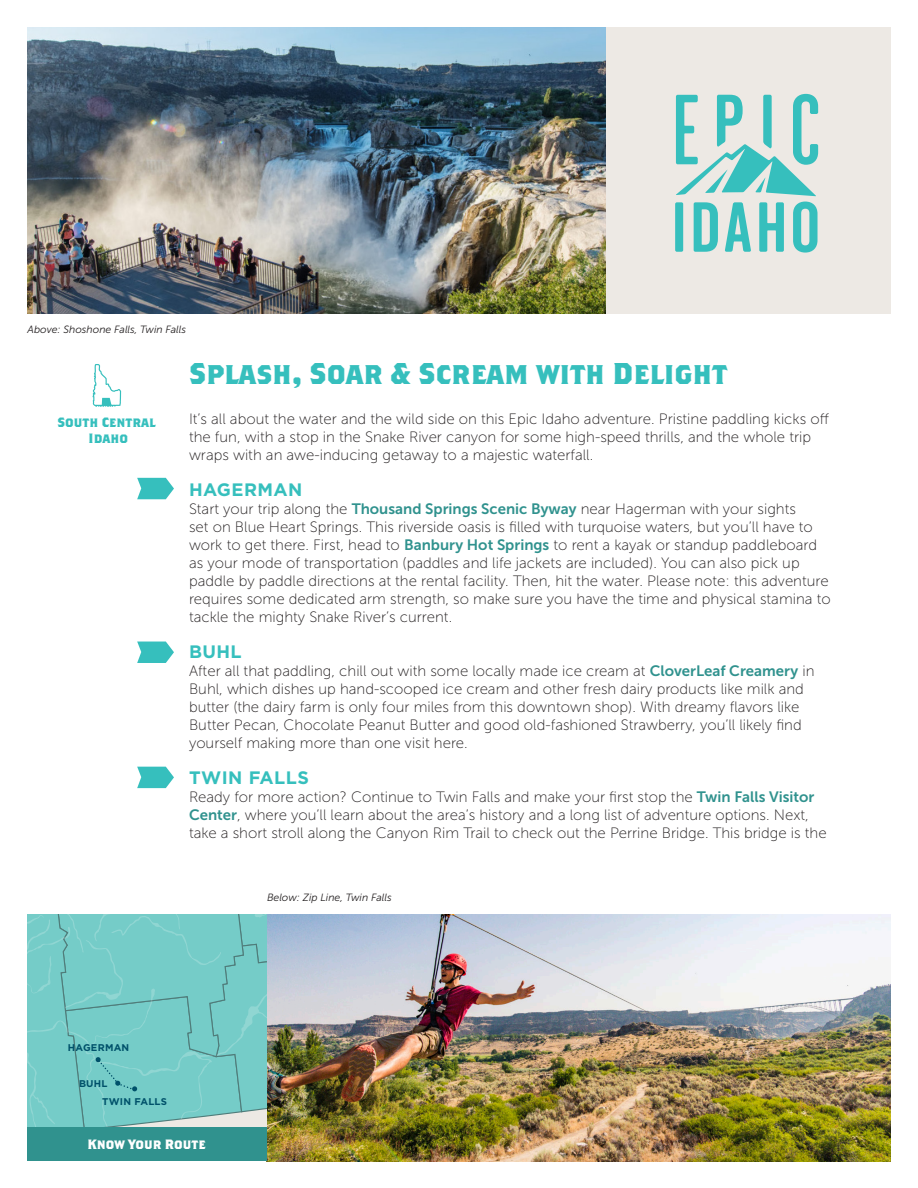
<style>
.page{position:relative;width:918px;height:1188px;background:#fff}
.page>*{position:absolute;margin:0;border:0;box-sizing:border-box;transform-origin:0 0}
.t1{font:700 30px "Brothers";color:#36bfbd}
.t2{font:700 18px "Gotham";letter-spacing:.025em;color:#36bfbd}
.t3{font:15px/18px "Museo Sans 100";color:#231f20}
.t4{font:700 13.5px "Brothers";color:#36bfbd}
.t5{font:700 13.5px "Brothers";color:#fff}
.t6{font:italic 10.5px "Museo Sans 300";color:#231f20}
.t7{font:700 9.75px "Gotham";letter-spacing:.025em;color:#00516a}
.s1{font-family:"Museo Sans 700";color:#30928e}
</style>
<div class="page">
<div style="left:605px;top:27px;width:286px;height:287px;background:#ede9e4"></div>
<img style="left:27px;top:27px;width:578px;height:287px">
<img style="left:266px;top:915px;width:625px;height:246px">
<div style="left:675px;top:202px;width:8px;height:50px;background:#36bfbd;border-radius:2px"></div>
<svg style="left:694px;top:202px;width:24px;height:50px"></svg>
<svg style="left:725px;top:202px;width:26px;height:50px"></svg>
<svg style="left:759px;top:202px;width:25px;height:50px"></svg>
<svg style="left:793px;top:202px;width:25px;height:51px"></svg>
<svg style="left:676px;top:94px;width:142px;height:102px"></svg>
<svg style="left:137px;top:478px;width:37px;height:21px"></svg>
<svg style="left:137px;top:642px;width:37px;height:21px"></svg>
<svg style="left:137px;top:767px;width:37px;height:21px"></svg>
<svg style="left:27px;top:915px;width:239px;height:212px"></svg>
<div style="left:27px;top:1127px;width:239px;height:34px;background:#30928e"></div>
<svg style="left:93px;top:364px;width:28px;height:43px"></svg>
<p class="t6" style="left:28px;top:324px;width:160px">Above: Shoshone Falls, Twin Falls</p>
<p class="t4" style="left:58px;top:414px;width:100px">South Central</p>
<p class="t4" style="left:89px;top:430px;width:41px">Idaho</p>
<p class="t1" style="left:189px;top:355px;width:540px">Splash, Soar &amp; Scream with Delight</p>
<p class="t3" style="left:189px;top:410px;width:641px">It’s all about the water and the wild side on this Epic Idaho adventure. Pristine paddling kicks off the fun, with a stop in the Snake River canyon for some high-speed thrills, and the whole trip wraps with an awe-inducing getaway to a majestic waterfall.</p>
<p class="t2" style="left:189px;top:477px;width:115px">HAGERMAN</p>
<p class="t3" style="left:189px;top:500px;width:643px">Start your trip along the <span class="s1">Thousand Springs Scenic Byway</span> near Hagerman with your sights<br>set on Blue Heart Springs. This riverside oasis is filled with turquoise waters, but you’ll have to work to get there. First, head to <span class="s1">Banbury Hot Springs</span> to rent a kayak or standup paddleboard as your mode of transportation (paddles and life jackets are included). You can also pick up paddle by paddle directions at the rental facility. Then, hit the water. Please note: this adventure requires some dedicated arm strength, so make sure you have the time and physical stamina to tackle the mighty Snake River’s current.</p>
<p class="t2" style="left:189px;top:639px;width:54px">BUHL</p>
<p class="t3" style="left:189px;top:662px;width:627px">After all that paddling, chill out with some locally made ice cream at <span class="s1">CloverLeaf Creamery</span> in Buhl, which dishes up hand-scooped ice cream and other fresh dairy products like milk and butter (the dairy farm is only four miles from this downtown shop). With dreamy flavors like Butter Pecan, Chocolate Peanut Butter and good old-fashioned Strawberry, you’ll likely find yourself making more than one visit here.</p>
<p class="t2" style="left:189px;top:765px;width:121px">TWIN FALLS</p>
<p class="t3" style="left:189px;top:788px;width:639px">Ready for more action? Continue to Twin Falls and make your first stop the <span class="s1">Twin Falls Visitor<br>Center</span>, where you’ll learn about the area’s history and a long list of adventure options. Next, take a short stroll along the Canyon Rim Trail to check out the Perrine Bridge. This bridge is the</p>
<p class="t6" style="left:267px;top:892px;width:126px">Below: Zip Line, Twin Falls</p>
<p class="t7" style="left:68px;top:1041px;width:63px">HAGERMAN</p>
<p class="t7" style="left:79px;top:1077px;width:30px">BUHL</p>
<p class="t7" style="left:102px;top:1095px;width:66px">TWIN FALLS</p>
<p class="t5" style="left:87px;top:1136px;width:120px">Know Your Route</p>
</div>
